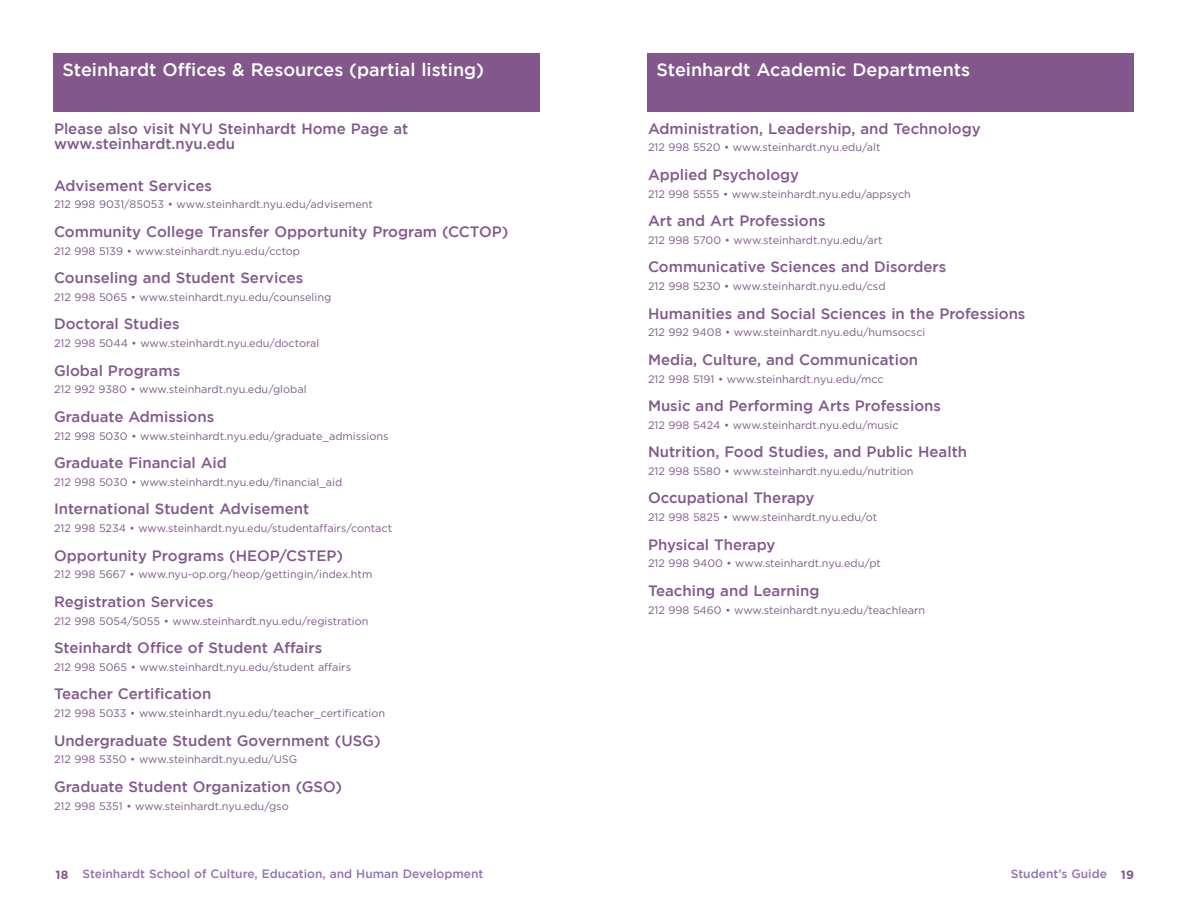
<style>
.page{position:relative;width:1188px;height:918px;background:#fff}
.page>*{position:absolute;margin:0;border:0;box-sizing:border-box;transform-origin:0 0}
.t1{font:500 18px "Gotham";color:#fff}
.t2{font:500 15px/15px "Gotham";color:#82588c}
.t3{font:500 12px "Gotham";color:#9672af}
.t4{font:10.8px "Gotham";color:#82588c}
.s1{font-weight:700;color:#82588c}
</style>
<div class="page">
<div style="left:647px;top:53px;width:487px;height:59px;background:#82588c"></div>
<div style="left:53px;top:53px;width:487px;height:59px;background:#82588c"></div>
<h1 class="t1" style="left:62px;top:59px;width:423px">Steinhardt Offices &amp; Resources (partial listing)</h1>
<h1 class="t1" style="left:656px;top:59px;width:315px">Steinhardt Academic Departments</h1>
<h2 class="t2" style="left:54px;top:120px;width:356px">Please also visit NYU Steinhardt Home Page at www.steinhardt.nyu.edu</h2>
<h2 class="t2" style="left:54px;top:178px;width:159px">Advisement Services</h2>
<p class="t4" style="left:54px;top:199px;width:321px">212 998 9031/85053 • www.steinhardt.nyu.edu/advisement</p>
<h2 class="t2" style="left:54px;top:224px;width:456px">Community College Transfer Opportunity Program (CCTOP)</h2>
<p class="t4" style="left:54px;top:245px;width:248px">212 998 5139 • www.steinhardt.nyu.edu/cctop</p>
<h2 class="t2" style="left:54px;top:270px;width:251px">Counseling and Student Services</h2>
<p class="t4" style="left:54px;top:291px;width:279px">212 998 5065 • www.steinhardt.nyu.edu/counseling</p>
<h2 class="t2" style="left:54px;top:316px;width:127px">Doctoral Studies</h2>
<p class="t4" style="left:54px;top:337px;width:267px">212 998 5044 • www.steinhardt.nyu.edu/doctoral</p>
<h2 class="t2" style="left:54px;top:362px;width:128px">Global Programs</h2>
<p class="t4" style="left:54px;top:384px;width:254px">212 992 9380 • www.steinhardt.nyu.edu/global</p>
<h2 class="t2" style="left:54px;top:409px;width:162px">Graduate Admissions</h2>
<p class="t4" style="left:54px;top:430px;width:336px">212 998 5030 • www.steinhardt.nyu.edu/graduate_admissions</p>
<h2 class="t2" style="left:54px;top:455px;width:174px">Graduate Financial Aid</h2>
<p class="t4" style="left:54px;top:476px;width:290px">212 998 5030 • www.steinhardt.nyu.edu/financial_aid</p>
<h2 class="t2" style="left:54px;top:501px;width:257px">International Student Advisement</h2>
<p class="t4" style="left:54px;top:522px;width:340px">212 998 5234 • www.steinhardt.nyu.edu/studentaffairs/contact</p>
<h2 class="t2" style="left:54px;top:547px;width:291px">Opportunity Programs (HEOP/CSTEP)</h2>
<p class="t4" style="left:54px;top:569px;width:320px">212 998 5667 • www.nyu-op.org/heop/gettingin/index.htm</p>
<h2 class="t2" style="left:54px;top:594px;width:161px">Registration Services</h2>
<p class="t4" style="left:54px;top:615px;width:316px">212 998 5054/5055 • www.steinhardt.nyu.edu/registration</p>
<h2 class="t2" style="left:54px;top:640px;width:270px">Steinhardt Office of Student Affairs</h2>
<p class="t4" style="left:54px;top:661px;width:299px">212 998 5065 • www.steinhardt.nyu.edu/student affairs</p>
<h2 class="t2" style="left:54px;top:686px;width:159px">Teacher Certification</h2>
<p class="t4" style="left:54px;top:707px;width:333px">212 998 5033 • www.steinhardt.nyu.edu/teacher_certification</p>
<h2 class="t2" style="left:54px;top:732px;width:328px">Undergraduate Student Government (USG)</h2>
<p class="t4" style="left:54px;top:754px;width:245px">212 998 5350 • www.steinhardt.nyu.edu/USG</p>
<h2 class="t2" style="left:54px;top:779px;width:290px">Graduate Student Organization (GSO)</h2>
<p class="t4" style="left:54px;top:800px;width:236px">212 998 5351 • www.steinhardt.nyu.edu/gso</p>
<h2 class="t2" style="left:648px;top:120px;width:334px">Administration, Leadership, and Technology</h2>
<p class="t4" style="left:648px;top:141px;width:234px">212 998 5520 • www.steinhardt.nyu.edu/alt</p>
<h2 class="t2" style="left:648px;top:167px;width:153px">Applied Psychology</h2>
<p class="t4" style="left:648px;top:188px;width:264px">212 998 5555 • www.steinhardt.nyu.edu/appsych</p>
<h2 class="t2" style="left:648px;top:213px;width:179px">Art and Art Professions</h2>
<p class="t4" style="left:648px;top:234px;width:236px">212 998 5700 • www.steinhardt.nyu.edu/art</p>
<h2 class="t2" style="left:648px;top:259px;width:300px">Communicative Sciences and Disorders</h2>
<p class="t4" style="left:648px;top:280px;width:239px">212 998 5230 • www.steinhardt.nyu.edu/csd</p>
<h2 class="t2" style="left:648px;top:305px;width:379px">Humanities and Social Sciences in the Professions</h2>
<p class="t4" style="left:648px;top:326px;width:279px">212 992 9408 • www.steinhardt.nyu.edu/humsocsci</p>
<h2 class="t2" style="left:648px;top:352px;width:272px">Media, Culture, and Communication</h2>
<p class="t4" style="left:648px;top:373px;width:237px">212 998 5191 • www.steinhardt.nyu.edu/mcc</p>
<h2 class="t2" style="left:648px;top:398px;width:295px">Music and Performing Arts Professions</h2>
<p class="t4" style="left:648px;top:419px;width:252px">212 998 5424 • www.steinhardt.nyu.edu/music</p>
<h2 class="t2" style="left:648px;top:444px;width:321px">Nutrition, Food Studies, and Public Health</h2>
<p class="t4" style="left:648px;top:465px;width:267px">212 998 5580 • www.steinhardt.nyu.edu/nutrition</p>
<h2 class="t2" style="left:648px;top:490px;width:168px">Occupational Therapy</h2>
<p class="t4" style="left:648px;top:511px;width:231px">212 998 5825 • www.steinhardt.nyu.edu/ot</p>
<h2 class="t2" style="left:648px;top:537px;width:129px">Physical Therapy</h2>
<p class="t4" style="left:648px;top:558px;width:235px">212 998 9400 • www.steinhardt.nyu.edu/pt</p>
<h2 class="t2" style="left:648px;top:583px;width:173px">Teaching and Learning</h2>
<p class="t4" style="left:648px;top:604px;width:279px">212 998 5460 • www.steinhardt.nyu.edu/teachlearn</p>
<p class="t3" style="left:56px;top:867px;width:429px"><span class="s1">18</span> Steinhardt School of Culture, Education, and Human Development</p>
<p class="t3" style="left:1011px;top:867px;width:125px">Student’s Guide <span class="s1">19</span></p>
</div>
